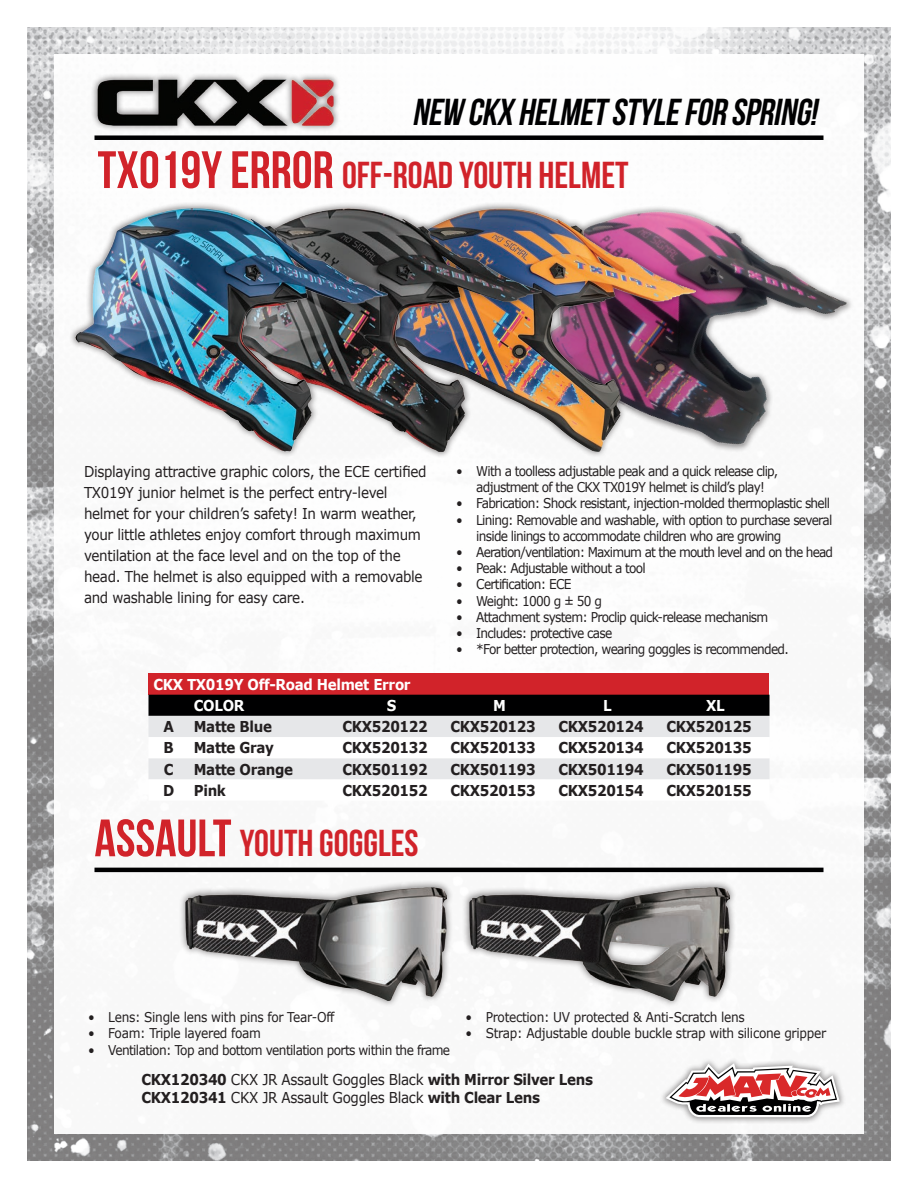
<style>
.page{position:relative;width:918px;height:1188px;background:#fff}
.page>*{position:absolute;margin:0;border:0;box-sizing:border-box;transform-origin:0 0}
.t1{font:37.5px "Bebas Neue";color:#d1232a}
.t2{font:italic 37.5px "Bebas Neue";color:#000001}
.t3{font:15px/21px "Verdana";letter-spacing:-.025em;color:#231f20;scale:.9 1}
.t4{font:700 15px "Verdana";letter-spacing:-.025em;color:#231f20;scale:.9 1}
.t5{font:700 15px "Verdana";letter-spacing:-.025em;color:#fff;scale:.9 1}
.t6{font:13.5px/16.2px "Verdana";letter-spacing:-.06em;color:#231f20;text-align:center;scale:.9 1}
.t7{font:13.5px "Verdana";letter-spacing:-.025em;color:#231f20;scale:.9 1}
.s1{font-size:52.5px}
.s2{font-weight:400}
.s3{font-weight:700}
</style>
<div class="page">
<img style="left:27px;top:27px;width:864px;height:1134px">
<div style="left:54px;top:54px;width:810px;height:1080px;background:#fff"></div>
<div style="left:659px;top:1057px;width:187px;height:67px;background:#231f20;opacity:.5"></div>
<svg style="left:666px;top:1063px;width:174px;height:54px"></svg>
<div style="left:90px;top:72px;width:250px;height:60px;background:#231f20;opacity:.5"></div>
<img style="left:98px;top:80px;width:236px;height:45px">
<div style="left:94px;top:135px;width:730px;height:5px;background:#000001"></div>
<div style="left:148px;top:674px;width:622px;height:21px;background:#d1232a"></div>
<svg style="left:148px;top:695px;width:622px;height:84px"></svg>
<img style="left:702px;top:215px;width:150px;height:237px">
<div style="left:375px;top:201px;width:327px;height:257px;background:#231f20;opacity:.5"></div>
<img style="left:549px;top:208px;width:146px;height:244px">
<div style="left:221px;top:201px;width:328px;height:257px;background:#231f20;opacity:.5"></div>
<img style="left:394px;top:208px;width:148px;height:243px">
<div style="left:68px;top:201px;width:326px;height:257px;background:#231f20;opacity:.5"></div>
<img style="left:75px;top:208px;width:312px;height:244px">
<hr style="left:94px;top:868px;width:730px;height:4px;background:#000001">
<div style="left:462px;top:880px;width:275px;height:128px;background:#231f20;opacity:.5"></div>
<img style="left:470px;top:887px;width:260px;height:114px">
<div style="left:178px;top:880px;width:275px;height:128px;background:#231f20;opacity:.5"></div>
<img style="left:186px;top:887px;width:260px;height:114px">
<p class="t2" style="left:412px;top:92px;width:413px">NEW CKX HELMETSTYLEFOR SPRING!</p>
<p class="t1" style="left:98px;top:154px;width:533px"><span class="s1">TX019Y ERROR</span> OFF-ROAD YOUTH HELMET</p>
<p class="t3" style="left:84px;top:461px;width:382px">Displaying attractive graphic colors, the ECE certified TX019Y junior helmet is the perfect entry-level helmet for your children’s safety! In warm weather, your little athletes enjoy comfort through maximum ventilation at the face level and on the top of the head. The helmet is also equipped with a removable and washable lining for easy care.</p>
<p class="t6" style="left:456px;top:463px;width:360px">• With a toolless adjustable peak and a quick release clip, adjustment of the CKX TX019Y helmet is child’s play!</p>
<p class="t6" style="left:456px;top:496px;width:417px">• Fabrication: Shock resistant, injection-molded thermoplastic shell</p>
<p class="t6" style="left:476px;top:512px;width:397px;text-align:left;text-indent:-20px">• Lining: Removable and washable, with option to purchase several inside linings to accommodate children who are growing</p>
<p class="t6" style="left:456px;top:544px;width:420px">• Aeration/ventilation: Maximum at the mouth level and on the head</p>
<p class="t6" style="left:456px;top:560px;width:212px">• Peak: Adjustable without a tool</p>
<p class="t6" style="left:456px;top:577px;width:130px">• Certification: ECE</p>
<p class="t6" style="left:456px;top:593px;width:164px">• Weight: 1000 g ± 50 g</p>
<p class="t6" style="left:456px;top:609px;width:349px">• Attachment system: Proclip quick-release mechanism</p>
<p class="t6" style="left:456px;top:625px;width:175px">• Includes: protective case</p>
<p class="t6" style="left:456px;top:641px;width:371px">• *For better protection, wearing goggles is recommended.</p>
<p class="t5" style="left:153px;top:675px;width:287px">CKX TX019Y Off-Road Helmet Error</p>
<p class="t5" style="left:194px;top:696px;width:58px">COLOR</p>
<p class="t5" style="left:387px;top:696px;width:12px">S</p>
<p class="t5" style="left:493px;top:696px;width:16px">M</p>
<p class="t5" style="left:603px;top:696px;width:11px">L</p>
<p class="t5" style="left:706px;top:696px;width:22px">XL</p>
<p class="t4" style="left:164px;top:717px;width:13px">A</p>
<p class="t4" style="left:194px;top:717px;width:88px">Matte Blue</p>
<p class="t4" style="left:342px;top:717px;width:96px">CKX520122</p>
<p class="t4" style="left:450px;top:717px;width:96px">CKX520123</p>
<p class="t4" style="left:558px;top:717px;width:96px">CKX520124</p>
<p class="t4" style="left:666px;top:717px;width:96px">CKX520125</p>
<p class="t4" style="left:164px;top:738px;width:13px">B</p>
<p class="t4" style="left:194px;top:738px;width:91px">Matte Gray</p>
<p class="t4" style="left:342px;top:738px;width:96px">CKX520132</p>
<p class="t4" style="left:450px;top:738px;width:96px">CKX520133</p>
<p class="t4" style="left:558px;top:738px;width:96px">CKX520134</p>
<p class="t4" style="left:666px;top:738px;width:96px">CKX520135</p>
<p class="t4" style="left:164px;top:759px;width:12px">C</p>
<p class="t4" style="left:194px;top:759px;width:112px">Matte Orange</p>
<p class="t4" style="left:342px;top:759px;width:96px">CKX501192</p>
<p class="t4" style="left:450px;top:759px;width:96px">CKX501193</p>
<p class="t4" style="left:558px;top:759px;width:96px">CKX501194</p>
<p class="t4" style="left:666px;top:759px;width:96px">CKX501195</p>
<p class="t4" style="left:163px;top:781px;width:14px">D</p>
<p class="t4" style="left:194px;top:781px;width:37px">Pink</p>
<p class="t4" style="left:342px;top:781px;width:96px">CKX520152</p>
<p class="t4" style="left:450px;top:781px;width:96px">CKX520153</p>
<p class="t4" style="left:558px;top:781px;width:96px">CKX520154</p>
<p class="t4" style="left:666px;top:781px;width:96px">CKX520155</p>
<p class="t1" style="left:94px;top:823px;width:326px"><span class="s1">ASSAULT</span> YOUTH GOGGLES</p>
<p class="t7" style="left:88px;top:1009px;width:275px">• Lens: Single lens with pins for Tear-Off</p>
<p class="t7" style="left:88px;top:1025px;width:194px">• Foam: Triple layered foam</p>
<p class="t6" style="left:88px;top:1042px;width:404px">• Ventilation: Top and bottom ventilation ports within the frame</p>
<p class="t7" style="left:465px;top:1009px;width:312px">• Protection: UV protected &amp; Anti-Scratch lens</p>
<p class="t7" style="left:465px;top:1025px;width:402px">• Strap: Adjustable double buckle strap with silicone gripper</p>
<p class="t4" style="left:141px;top:1070px;width:503px">CKX120340 <span class="s2">CKX JR Assault Goggles Black</span> with Mirror Silver Lens</p>
<p class="t3" style="left:141px;top:1088px;width:444px"><span class="s3">CKX120341</span> CKX JR Assault Goggles Black <span class="s3">with Clear Lens</span></p>
</div>
